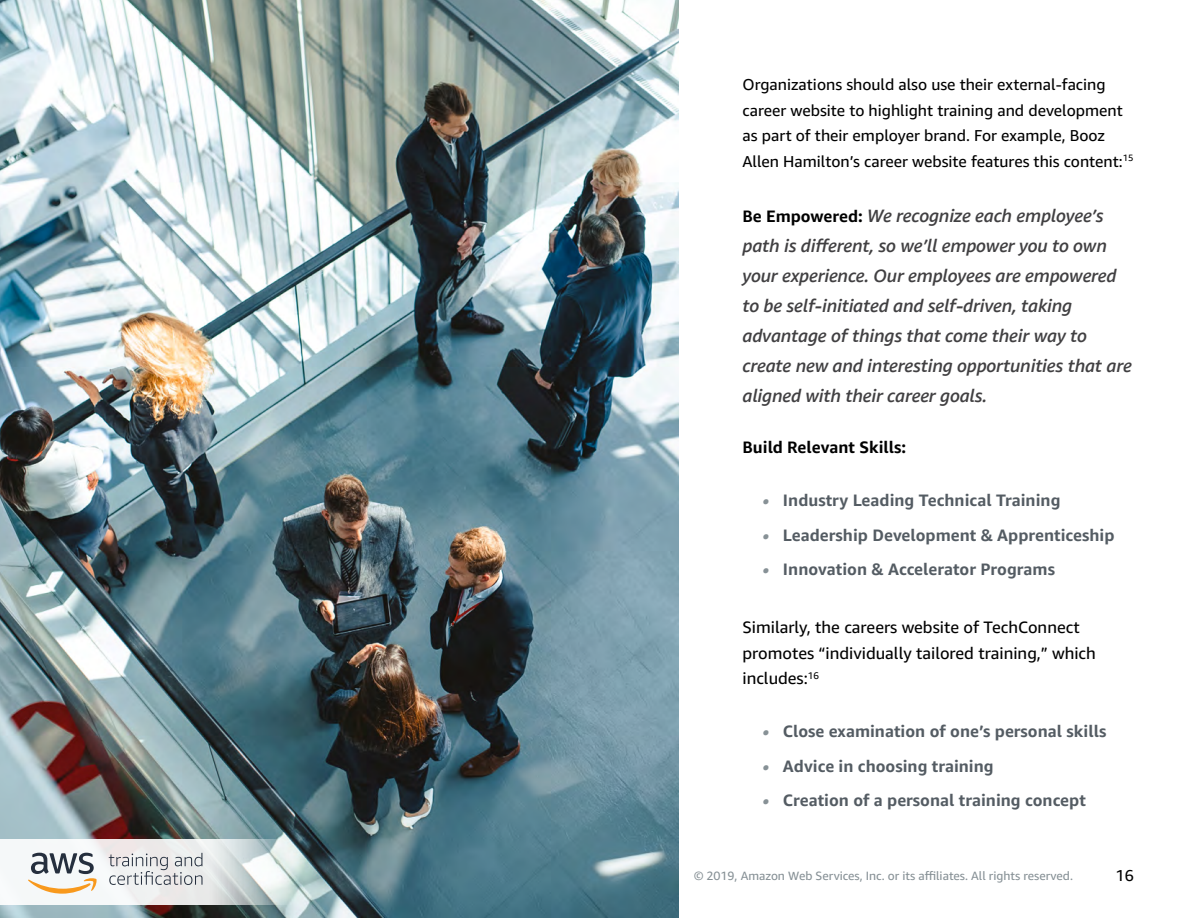
<style>
.page{position:relative;width:1188px;height:918px;background:#fff}
.page>*{position:absolute;margin:0;border:0;box-sizing:border-box;transform-origin:0 0}
.t1{font:italic 500 18px/30px "Amazon Ember";letter-spacing:-.01em;color:#414042}
.t2{font:700 16.5px "Amazon Ember";color:#545c63}
.t3{font:16.5px/25.5px "Amazon Ember";color:#000}
.t4{font:700 16.5px "Amazon Ember";color:#000}
.t5{font:15.75px/25.5px "Amazon Ember";color:#000}
.t6{font:12px "Amazon Ember";color:#879196}
.s1{font-weight:700;font-style:normal;font-size:16.5px;color:#000}
.s2{font-style:italic;color:#879196}
</style>
<div class="page">
<img style="left:0;top:0;width:678px;height:918px">
<svg style="left:0;top:839px;width:292px;height:66px"></svg>
<svg style="left:28px;top:853px;width:69px;height:41px"></svg>
<svg style="left:109px;top:853px;width:93px;height:32px"></svg>
<p class="t5" style="left:742px;top:72px;width:393px">Organizations should also use their external-facing career website to highlight training and development as part of their employer brand. For example, Booz Allen Hamilton’s career website features this content:<sup>15</sup></p>
<p class="t1" style="left:742px;top:201px;width:391px"><span class="s1">Be Empowered:</span> We recognize each employee’s path is different, so we’ll empower you to own your experience. Our employees are empowered to be self-initiated and self-driven, taking advantage of things that come their way to create new and interesting opportunities that are aligned with their career goals.</p>
<p class="t4" style="left:742px;top:437px;width:165px">Build Relevant Skills:</p>
<p class="t2" style="left:763px;top:490px;width:299px"><span class="s2">•</span> Industry Leading Technical Training</p>
<p class="t2" style="left:763px;top:525px;width:353px"><span class="s2">•</span> Leadership Development &amp; Apprenticeship</p>
<p class="t2" style="left:763px;top:559px;width:294px"><span class="s2">•</span> Innovation &amp; Accelerator Programs</p>
<p class="t3" style="left:742px;top:615px;width:355px">Similarly, the careers website of TechConnect promotes “individually tailored training,” which includes:<sup>16</sup></p>
<p class="t2" style="left:763px;top:721px;width:345px"><span class="s2">•</span> Close examination of one’s personal skills</p>
<p class="t2" style="left:763px;top:756px;width:233px"><span class="s2">•</span> Advice in choosing training</p>
<p class="t2" style="left:763px;top:790px;width:325px"><span class="s2">•</span> Creation of a personal training concept</p>
<p class="t6" style="left:694px;top:869px;width:380px">© 2019, Amazon Web Services, Inc. or its affiliates. All rights reserved.</p>
<p class="t5" style="left:1116px;top:862px;width:20px">16</p>
</div>
